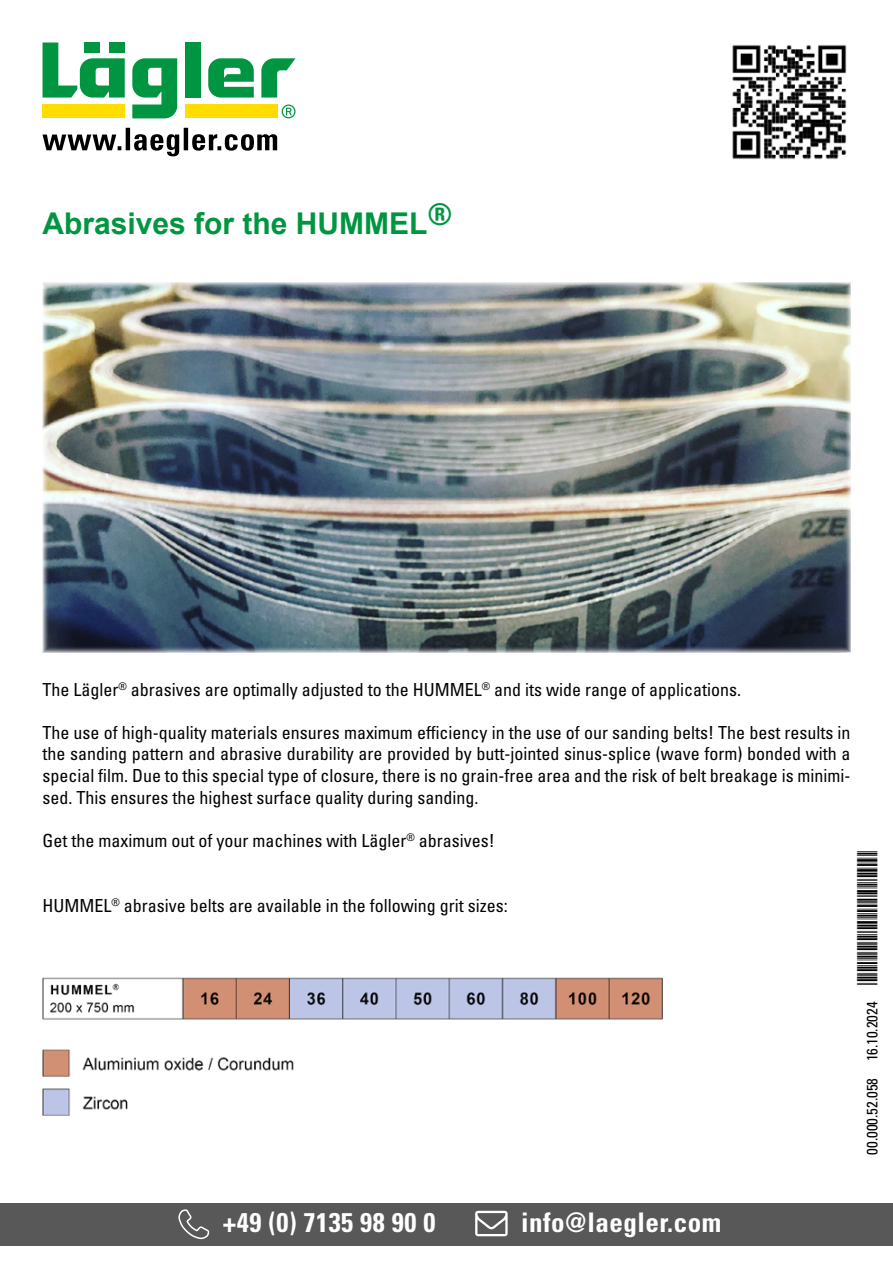
<style>
.page{position:relative;width:893px;height:1263px;background:#fff}
.page>*{position:absolute;margin:0;border:0;box-sizing:border-box;transform-origin:0 0}
.t1{font:700 30px "Arial";color:#009641}
.t2{font:700 condensed 27px "Univers LT Std";letter-spacing:.02em;color:#fff}
.t3{font:condensed 18px/21.6px "Univers LT Pro";color:#020203;text-align:justify}
.t4{font:condensed 15px "Univers LT Pro";color:#000}
.s1{font-family:"Free 3 of 9 Extended";font-stretch:normal;font-size:27px}
</style>
<div class="page">
<img style="left:43px;top:283px;width:807px;height:370px">
<img style="left:42px;top:977px;width:621px;height:43px">
<img style="left:42px;top:1049px;width:252px;height:67px">
<div style="left:43px;top:105px;width:82px;height:13px;background:#fd0"></div>
<div style="left:185px;top:105px;width:92px;height:13px;background:#fd0"></div>
<svg style="left:261px;top:58px;width:35px;height:40px"></svg>
<svg style="left:208px;top:58px;width:46px;height:40px"></svg>
<div style="left:185px;top:43px;width:16px;height:55px;background:#009641"></div>
<svg style="left:132px;top:58px;width:45px;height:60px"></svg>
<svg style="left:43px;top:43px;width:82px;height:55px"></svg>
<svg style="left:282px;top:105px;width:14px;height:13px"></svg>
<svg style="left:43px;top:128px;width:234px;height:28px"></svg>
<div style="left:0;top:1203px;width:893px;height:43px;background:#595858"></div>
<svg style="left:178px;top:1209px;width:32px;height:31px"></svg>
<svg style="left:475px;top:1211px;width:33px;height:25px"></svg>
<img style="left:732px;top:44px;width:115px;height:116px">
<h1 class="t1" style="left:43px;top:203px;width:411px">Abrasives for the HUMMEL<sup>®</sup></h1>
<p class="t3" style="left:43px;top:678px;width:700px">The Lägler<sup>®</sup> abrasives are optimally adjusted to the HUMMEL<sup>®</sup> and its wide range of applications.</p>
<p class="t3" style="left:43px;top:721px;width:809px">The use of high-quality materials ensures maximum efficiency in the use of our sanding belts! The best results in the sanding pattern and abrasive durability are provided by butt-jointed sinus-splice (wave form) bonded with a special film. Due to this special type of closure, there is no grain-free area and the risk of belt breakage is minimi&shy;sed. This ensures the highest surface quality during sanding.</p>
<p class="t3" style="left:43px;top:829px;width:454px">Get the maximum out of your machines with Lägler<sup>®</sup> abrasives!</p>
<p class="t4" style="left:862px;top:1155px;width:306px;rotate:-90deg">00.000.52.058 16.10.2024 <span class="s1">00.000.52.058</span></p>
<p class="t3" style="left:43px;top:894px;width:467px">HUMMEL<sup>®</sup> abrasive belts are available in the following grit sizes:</p>
<h2 class="t2" style="left:223px;top:1206px;width:214px">+49 (0) 7135 98 90 0</h2>
<h2 class="t2" style="left:521px;top:1206px;width:202px">info@laegler.com</h2>
</div>
